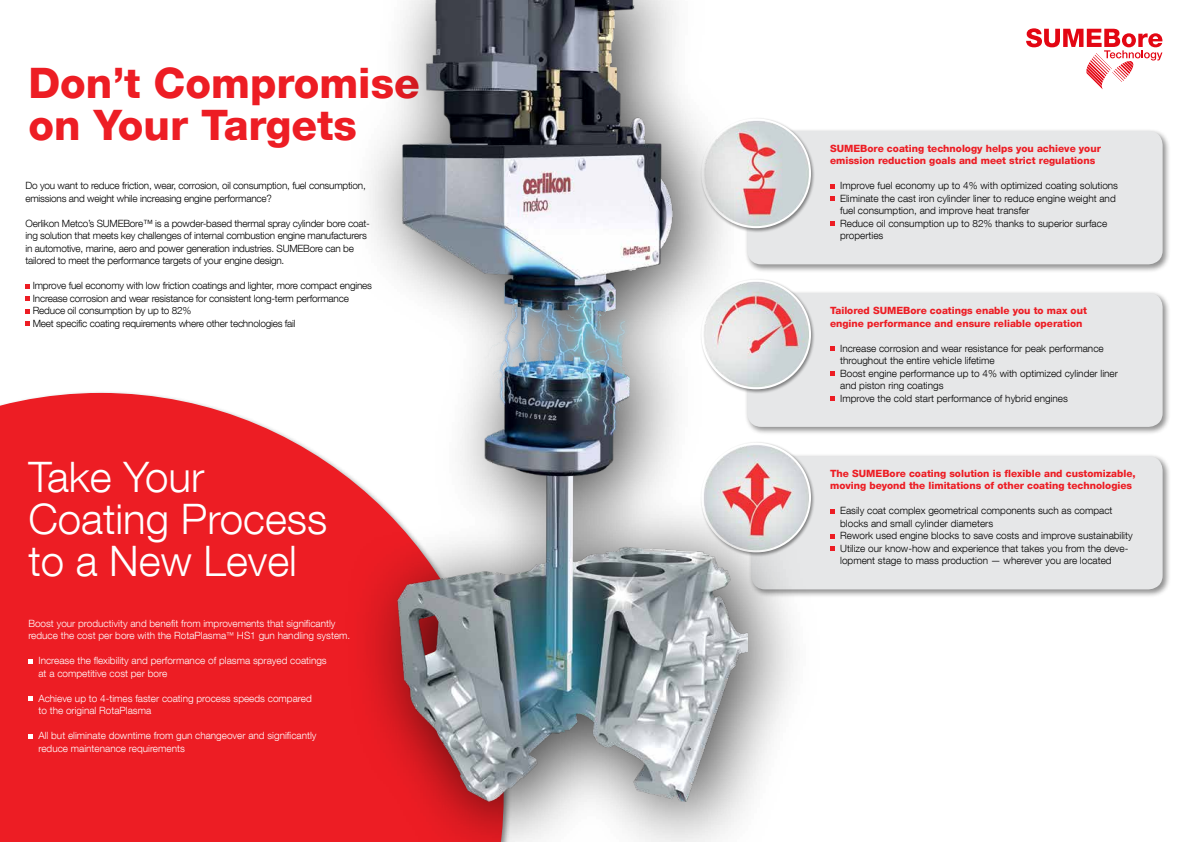
<style>
.page{position:relative;width:1191px;height:842px;background:#fff}
.page>*{position:absolute;margin:0;border:0;box-sizing:border-box;transform-origin:0 0}
.t1{font:300 42px/42px "Helvetica Neue LT Com";color:#fff}
.t2{font:800 42px/42px "Helvetica Neue LT Com";color:#ed1d24}
.t3{font:300 10px/12.5px "Helvetica Neue LT Com";color:#000}
.t4{font:300 10px/12.5px "Helvetica Neue LT Com";letter-spacing:-.02em;color:#000}
.t5{font:300 10px/12.5px "Helvetica Neue LT Com";color:#fff}
.t6{font:800 10px/12.5px "Helvetica Neue LT Com";color:#ed1d24}
.s1{font-size:8px}
</style>
<div class="page">
<div style="left:0;top:393px;width:345px;height:449px;background:#ed1d24"></div>
<div style="left:744px;top:128px;width:427px;height:145px;background:#000;opacity:.44"></div>
<div style="left:747px;top:131px;width:415px;height:133px;background:#e6e7e8;border-radius:14px"></div>
<svg style="left:830px;top:184px;width:4px;height:4px"></svg>
<svg style="left:830px;top:196px;width:4px;height:5px"></svg>
<svg style="left:830px;top:221px;width:4px;height:5px"></svg>
<div style="left:744px;top:290px;width:427px;height:145px;background:#000;opacity:.44"></div>
<div style="left:747px;top:293px;width:415px;height:134px;background:#e6e7e8;border-radius:14px"></div>
<svg style="left:830px;top:346px;width:4px;height:5px"></svg>
<svg style="left:830px;top:371px;width:4px;height:5px"></svg>
<svg style="left:830px;top:396px;width:4px;height:5px"></svg>
<div style="left:748px;top:453px;width:423px;height:145px;background:#000;opacity:.44"></div>
<div style="left:751px;top:456px;width:411px;height:133px;background:#e6e7e8;border-radius:14px"></div>
<svg style="left:830px;top:509px;width:4px;height:4px"></svg>
<svg style="left:830px;top:534px;width:4px;height:4px"></svg>
<svg style="left:830px;top:546px;width:4px;height:5px"></svg>
<svg style="left:26px;top:284px;width:4px;height:4px"></svg>
<svg style="left:26px;top:296px;width:4px;height:5px"></svg>
<svg style="left:26px;top:309px;width:4px;height:4px"></svg>
<svg style="left:26px;top:321px;width:4px;height:5px"></svg>
<svg style="left:28px;top:659px;width:5px;height:4px"></svg>
<svg style="left:28px;top:696px;width:5px;height:5px"></svg>
<svg style="left:28px;top:734px;width:5px;height:4px"></svg>
<svg style="left:1026px;top:28px;width:136px;height:62px"></svg>
<div style="left:345px;top:0;width:476px;height:842px;background:#000;opacity:.75"></div>
<img style="left:379px;top:0;width:368px;height:801px">
<h1 class="t2" style="left:28px;top:62px;width:393px">Don’t Compromise on Your Targets</h1>
<p class="t4" style="left:26px;top:179px;width:342px">Do you want to reduce friction, wear, corrosion, oil consumption, fuel consumption, emissions and weight while increasing engine performance?</p>
<p class="t4" style="left:26px;top:217px;width:346px">Oerlikon Metco’s SUMEBore™ is a powder-based thermal spray cylinder bore coat&shy;ing solution that meets key challenges of internal combustion engine manufacturers in automotive, marine, aero and power generation industries. SUMEBore can be tailored to meet the performance targets of your engine design.</p>
<p class="t4" style="left:33px;top:279px;width:341px">Improve fuel economy with low friction coatings and lighter, more compact engines Increase corrosion and wear resistance for consistent long-term performance Reduce oil consumption by up to 82%<br>Meet specific coating requirements where other technologies fail</p>
<h1 class="t1" style="left:28px;top:456px;width:300px">Take Your<br>Coating Process to a New Level</h1>
<p class="t5" style="left:28px;top:617px;width:323px">Boost your productivity and benefit from improvements that significantly reduce the cost per bore with the RotaPlasma<span class="s1">™</span> HS1 gun handling system.</p>
<p class="t5" style="left:38px;top:654px;width:290px">Increase the flexibility and performance of plasma sprayed coatings at a competitive cost per bore</p>
<p class="t5" style="left:38px;top:692px;width:275px">Achieve up to 4-times faster coating process speeds compared to the original RotaPlasma</p>
<p class="t5" style="left:38px;top:729px;width:280px">All but eliminate downtime from gun changeover and significantly reduce maintenance requirements</p>
<p class="t6" style="left:830px;top:142px;width:272px">SUMEBore coating technology helps you achieve your emission reduction goals and meet strict regulations</p>
<p class="t3" style="left:840px;top:179px;width:279px">Improve fuel economy up to 4% with optimized coating solutions Eliminate the cast iron cylinder liner to reduce engine weight and fuel consumption, and improve heat transfer<br>Reduce oil consumption up to 82% thanks to superior surface properties</p>
<p class="t6" style="left:830px;top:305px;width:258px">Tailored SUMEBore coatings enable you to max out engine performance and ensure reliable operation</p>
<p class="t3" style="left:840px;top:342px;width:279px">Increase corrosion and wear resistance for peak performance throughout the entire vehicle lifetime<br>Boost engine performance up to 4% with optimized cylinder liner and piston ring coatings<br>Improve the cold start performance of hybrid engines</p>
<p class="t6" style="left:830px;top:467px;width:307px">The SUMEBore coating solution is flexible and customizable, moving beyond the limitations of other coating technologies</p>
<p class="t3" style="left:840px;top:504px;width:294px">Easily coat complex geometrical components such as compact blocks and small cylinder diameters<br>Rework used engine blocks to save costs and improve sustainability Utilize our know-how and experience that takes you from the deve&shy;lopment stage to mass production — wherever you are located</p>
</div>
